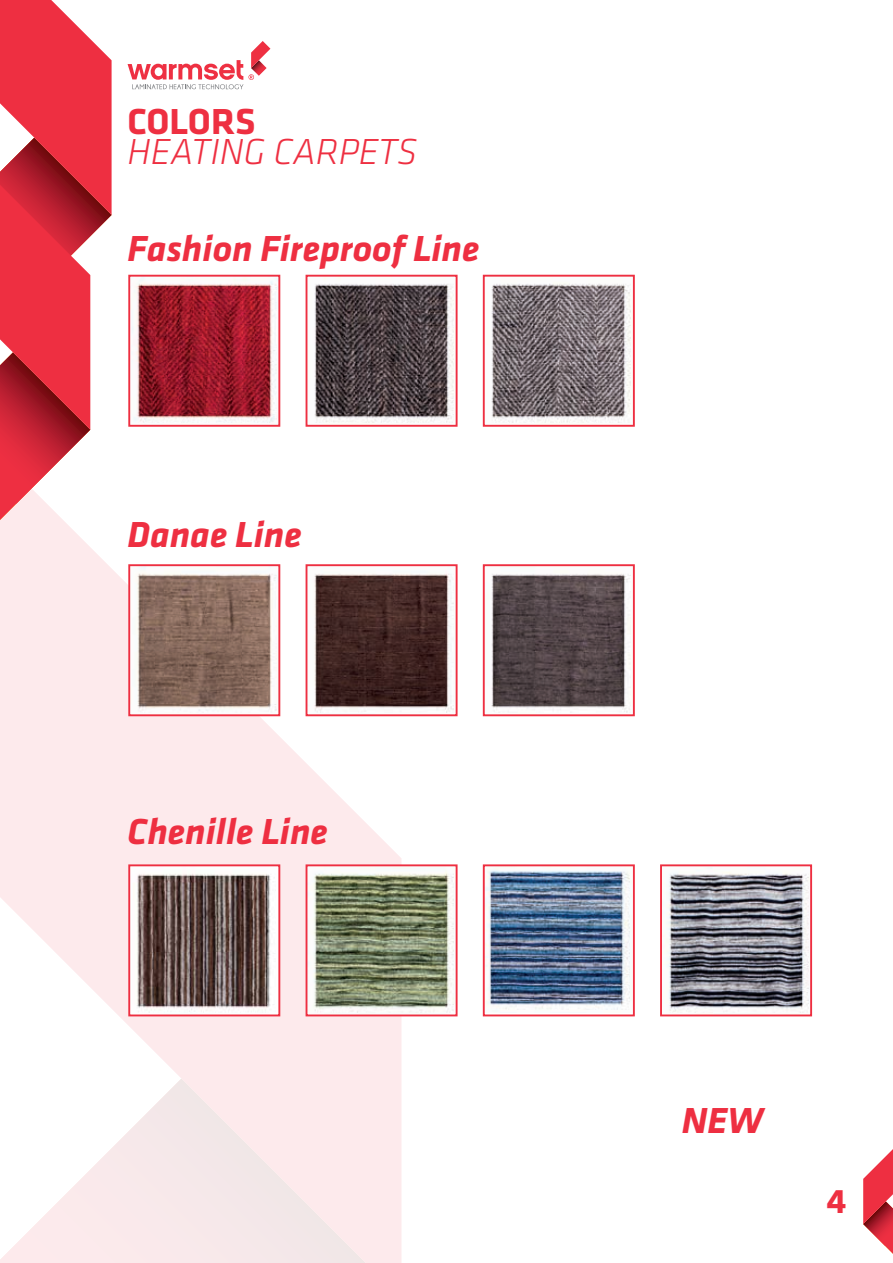
<style>
.page{position:relative;width:893px;height:1263px;background:#fff}
.page>*{position:absolute;margin:0;border:0;box-sizing:border-box;transform-origin:0 0}
.t1{font:italic 700 37.5px "Klavika";color:#ee2f41}
.t2{font:italic 300 37.5px "Klavika";color:#ee2f41}
.t3{font:700 37.5px "Klavika";color:#ee2f41}
.t4{font:700 35.25px "Klavika";color:#ee2f41}
</style>
<div class="page">
<svg style="left:0;top:564px;width:402px;height:699px;fill:#fdeaec"></svg>
<svg style="left:863px;top:1149px;width:30px;height:105px"></svg>
<svg style="left:128px;top:41px;width:142px;height:48px"></svg>
<svg style="left:0;top:0;width:112px;height:670px"></svg>
<img style="left:132px;top:278px;width:145px;height:145px">
<div style="left:128px;top:275px;width:152px;height:152px;border:2px solid #ee2f41"></div>
<img style="left:491px;top:283px;width:140px;height:140px">
<div style="left:483px;top:275px;width:152px;height:152px;border:2px solid #ee2f41"></div>
<img style="left:314px;top:278px;width:140px;height:145px">
<div style="left:306px;top:275px;width:152px;height:152px;border:2px solid #ee2f41"></div>
<img style="left:131px;top:567px;width:146px;height:146px">
<div style="left:128px;top:564px;width:152px;height:152px;border:2px solid #ee2f41"></div>
<img style="left:491px;top:573px;width:140px;height:140px">
<div style="left:483px;top:564px;width:152px;height:152px;border:2px solid #ee2f41"></div>
<img style="left:309px;top:567px;width:145px;height:146px">
<div style="left:306px;top:564px;width:152px;height:152px;border:2px solid #ee2f41"></div>
<img style="left:131px;top:867px;width:146px;height:146px">
<div style="left:128px;top:864px;width:152px;height:152px;border:2px solid #ee2f41"></div>
<img style="left:486px;top:868px;width:144px;height:144px">
<div style="left:483px;top:864px;width:152px;height:152px;border:2px solid #ee2f41"></div>
<img style="left:666px;top:867px;width:143px;height:146px">
<div style="left:660px;top:864px;width:152px;height:152px;border:2px solid #ee2f41"></div>
<img style="left:309px;top:867px;width:145px;height:146px">
<div style="left:306px;top:864px;width:152px;height:152px;border:2px solid #ee2f41"></div>
<p class="t3" style="left:128px;top:102px;width:130px">COLORS</p>
<p class="t2" style="left:128px;top:132px;width:291px">HEATING CARPETS</p>
<p class="t1" style="left:128px;top:228px;width:353px">Fashion Fireproof Line</p>
<p class="t1" style="left:128px;top:514px;width:176px">Danae Line</p>
<p class="t1" style="left:128px;top:811px;width:202px">Chenille Line</p>
<p class="t1" style="left:682px;top:1100px;width:83px">NEW</p>
<p class="t4" style="left:827px;top:1182px;width:21px">4</p>
</div>
